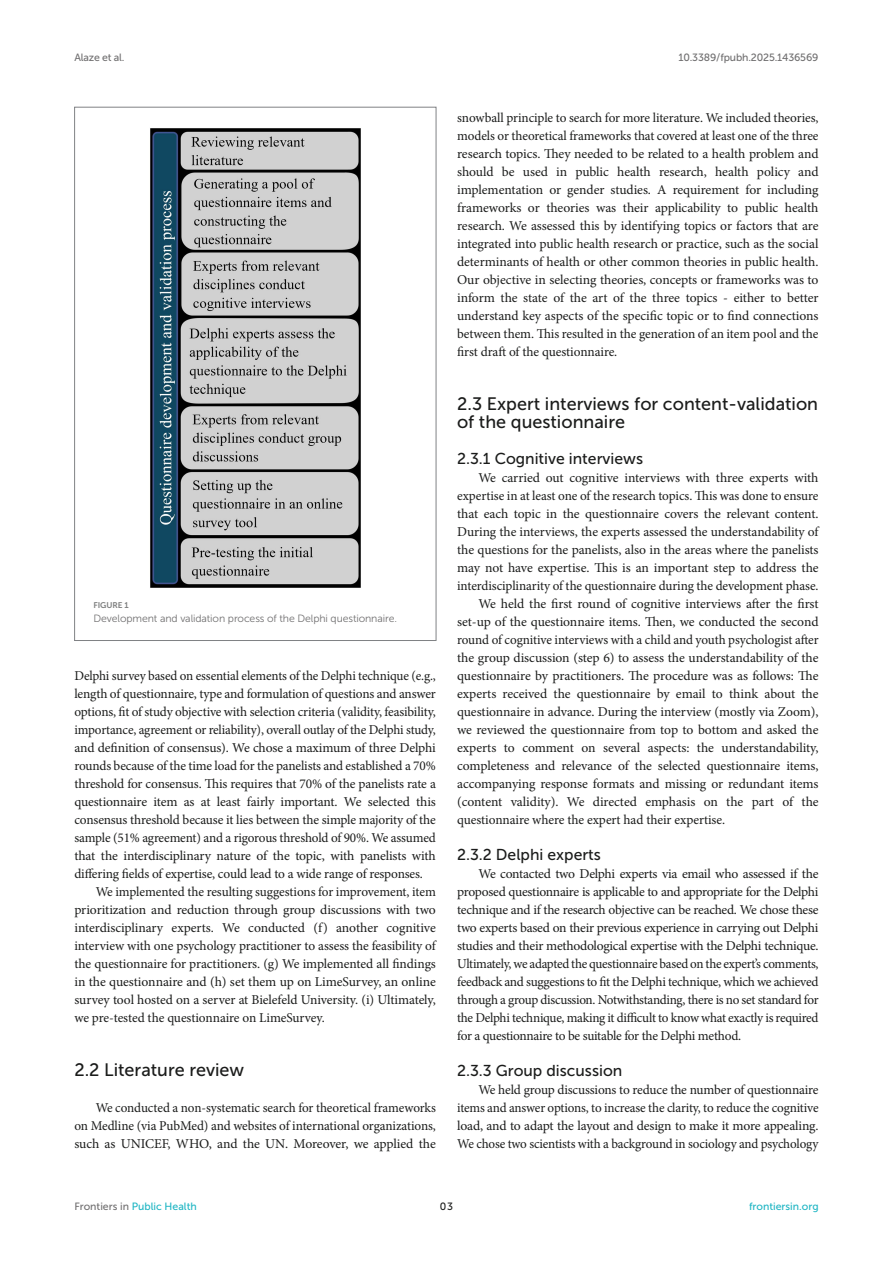
<style>
.page{position:relative;width:893px;height:1263px;background:#fff}
.page>*{position:absolute;margin:0;border:0;box-sizing:border-box;transform-origin:0 0}
.HEAD_2{font:18px/18px "Museo Sans 500";color:#1b1c1b}
.HEAD_3{font:15.75px "Museo Sans 500";color:#1b1c1b}
.HEAD_3_after_HEAD_2{font:15.75px "Museo Sans 500";color:#1b1c1b}
.TEXT{font:13.5px/18px "Minion Pro";letter-spacing:-.01em;color:#1b1c1b;text-align:justify}
.FIG_LEG{font:10.5px "Museo Sans 300";letter-spacing:-.01em;color:#706f70}
.t1{font:10.5px "Museo Sans 500";color:#1db5c3}
.t2{font:10.5px "Museo Sans 500";letter-spacing:-.015em;color:#706f70}
.t3{font:10.5px "Museo Sans 500";color:#1b1c1b}
.FIG_HD{font:8.25px "Museo Sans 700";letter-spacing:-.01em;color:#7e7f7f}
.s1{color:#706f70}
</style>
<div class="page">
<img style="left:150px;top:128px;width:211px;height:460px">
<p class="t2" style="left:74px;top:52px;width:52px">Alaze et al.</p>
<p class="t2" style="left:678px;top:52px;width:142px">10.3389/fpubh.2025.1436569</p>
<p class="FIG_HD" style="left:94px;top:601px;width:37px">FIGURE 1</p>
<p class="FIG_LEG" style="left:94px;top:612px;width:305px">Development and validation process of the Delphi questionnaire.</p>
<p class="TEXT" style="left:74px;top:667px;width:363px">Delphi survey based on essential elements of the Delphi technique (e.g., length of questionnaire, type and formulation of questions and answer options, fit of study objective with selection criteria (validity, feasibility, importance, agreement or reliability), overall outlay of the Delphi study, and definition of consensus). We chose a maximum of three Delphi rounds because of the time load for the panelists and established a 70% threshold for consensus. This requires that 70% of the panelists rate a questionnaire item as at least fairly important. We selected this consensus threshold because it lies between the simple majority of the sample (51% agreement) and a rigorous threshold of 90%. We assumed that the interdisciplinary nature of the topic, with panelists with differing fields of expertise, could lead to a wide range of responses.</p>
<p class="TEXT" style="left:74px;top:883px;width:363px;text-indent:21px">We implemented the resulting suggestions for improvement, item prioritization and reduction through group discussions with two interdisciplinary experts. We conducted (f) another cognitive interview with one psychology practitioner to assess the feasibility of the questionnaire for practitioners. (g) We implemented all findings in the questionnaire and (h) set them up on LimeSurvey, an online survey tool hosted on a server at Bielefeld University. (i) Ultimately, we pre-tested the questionnaire on LimeSurvey.</p>
<p class="HEAD_2" style="left:74px;top:1061px;width:171px">2.2 Literature review</p>
<p class="TEXT" style="left:74px;top:1099px;width:363px;text-indent:21px">We conducted a non-systematic search for theoretical frameworks on Medline (via PubMed) and websites of international organizations, such as UNICEF, WHO, and the UN. Moreover, we applied the</p>
<p class="TEXT" style="left:457px;top:109px;width:363px">snowball principle to search for more literature. We included theories, models or theoretical frameworks that covered at least one of the three research topics. They needed to be related to a health problem and should be used in public health research, health policy and implementation or gender studies. A requirement for including frameworks or theories was their applicability to public health research. We assessed this by identifying topics or factors that are integrated into public health research or practice, such as the social determinants of health or other common theories in public health.<br>Our objective in selecting theories, concepts or frameworks was to inform the state of the art of the three topics - either to better understand key aspects of the specific topic or to find connections between them. This resulted in the generation of an item pool and the first draft of the questionnaire.</p>
<p class="HEAD_2" style="left:457px;top:395px;width:363px">2.3 Expert interviews for content-validation of the questionnaire</p>
<p class="HEAD_3_after_HEAD_2" style="left:457px;top:450px;width:187px">2.3.1 Cognitive interviews</p>
<p class="TEXT" style="left:457px;top:469px;width:363px;text-indent:21px">We carried out cognitive interviews with three experts with expertise in at least one of the research topics. This was done to ensure that each topic in the questionnaire covers the relevant content.<br>During the interviews, the experts assessed the understandability of the questions for the panelists, also in the areas where the panelists may not have expertise. This is an important step to address the interdisciplinarity of the questionnaire during the development phase.</p>
<p class="TEXT" style="left:457px;top:595px;width:363px;text-indent:21px">We held the first round of cognitive interviews after the first set-up of the questionnaire items. Then, we conducted the second round of cognitive interviews with a child and youth psychologist after the group discussion (step 6) to assess the understandability of the questionnaire by practitioners. The procedure was as follows: The experts received the questionnaire by email to think about the questionnaire in advance. During the interview (mostly via Zoom), we reviewed the questionnaire from top to bottom and asked the experts to comment on several aspects: the understandability, completeness and relevance of the selected questionnaire items, accompanying response formats and missing or redundant items (content validity). We directed emphasis on the part of the questionnaire where the expert had their expertise.</p>
<p class="HEAD_3" style="left:457px;top:846px;width:145px">2.3.2 Delphi experts</p>
<p class="TEXT" style="left:457px;top:865px;width:363px;text-indent:21px">We contacted two Delphi experts via email who assessed if the proposed questionnaire is applicable to and appropriate for the Delphi technique and if the research objective can be reached. We chose these two experts based on their previous experience in carrying out Delphi studies and their methodological expertise with the Delphi technique.<br>Ultimately, we adapted the questionnaire based on the expert’s comments, feedback and suggestions to fit the Delphi technique, which we achieved through a group discussion. Notwithstanding, there is no set standard for the Delphi technique, making it difficult to know what exactly is required for a questionnaire to be suitable for the Delphi method.</p>
<p class="HEAD_3" style="left:457px;top:1062px;width:167px">2.3.3 Group discussion</p>
<p class="TEXT" style="left:457px;top:1081px;width:363px;text-indent:21px">We held group discussions to reduce the number of questionnaire items and answer options, to increase the clarity, to reduce the cognitive load, and to adapt the layout and design to make it more appealing.<br>We chose two scientists with a background in sociology and psychology</p>
<p class="t1" style="left:74px;top:1200px;width:124px"><span class="s1">Frontiers in</span> Public Health</p>
<p class="t3" style="left:440px;top:1200px;width:15px">03</p>
<p class="t1" style="left:749px;top:1200px;width:71px">frontiersin.org</p>
</div>
